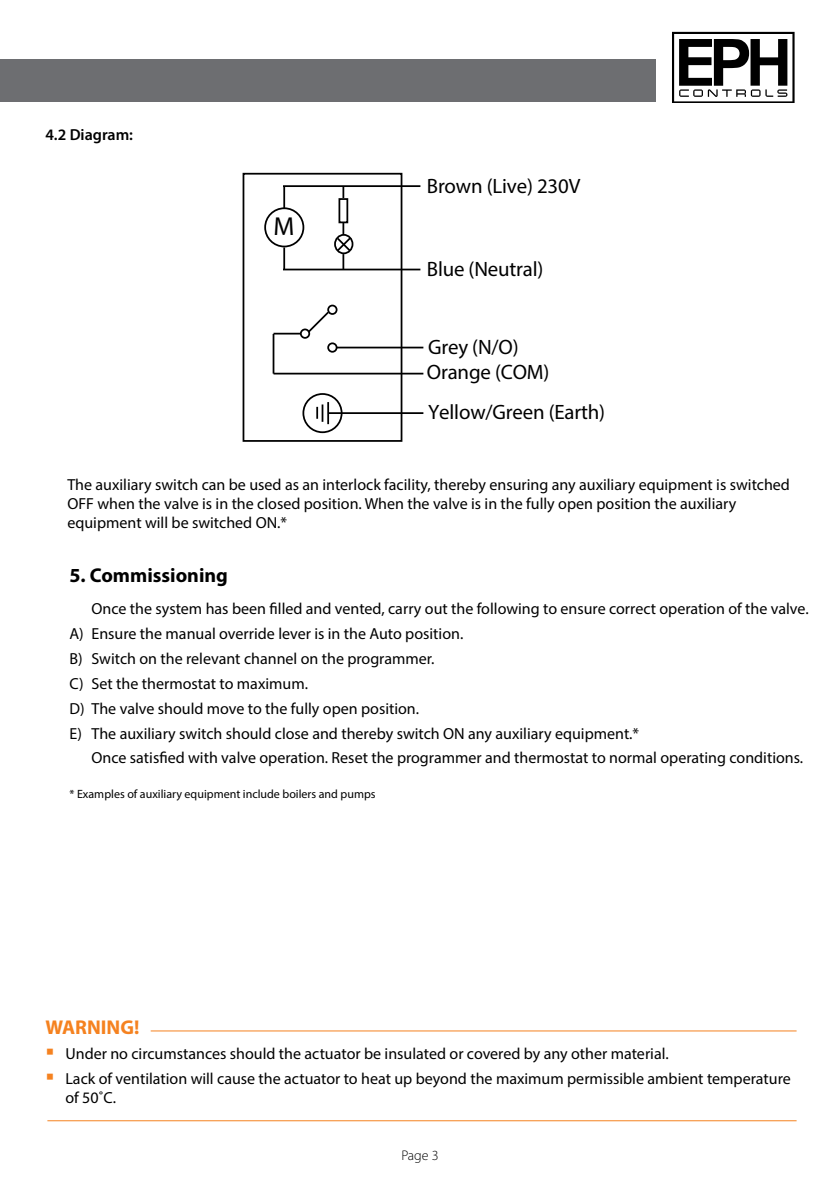
<style>
.page{position:relative;width:840px;height:1191px;background:#fff}
.page>*{position:absolute;margin:0;border:0;box-sizing:border-box;transform-origin:0 0}
.t1{font:26px "Myriad Pro";color:#000}
.t2{font:20.8px/24.8px "Myriad Pro";letter-spacing:-.01em;color:#000}
.t3{font:700 20px "Myriad Pro";color:#000}
.t4{font:700 20px "Myriad Pro";color:#f58220}
.t5{font:16px/24.8px "Myriad Pro";color:#000}
.t6{font:600 16px "Myriad Pro";color:#000}
.t7{font:300 14px "Myriad Pro";color:#000}
.t8{font:12px "Myriad Pro";color:#000}
</style>
<div class="page">
<div style="left:0;top:59px;width:655px;height:42px;background:#6d6e71"></div>
<svg style="left:672px;top:32px;width:122px;height:71px"></svg>
<div style="left:242px;top:173px;width:160px;height:269px;border:2px solid #000"></div>
<hr style="left:283px;top:185px;width:137px;height:2px;background:#000">
<hr style="left:283px;top:269px;width:137px;height:1px;background:#000">
<div style="left:264px;top:207px;width:40px;height:40px;border:2px solid #000;border-radius:50%"></div>
<div style="left:302px;top:393px;width:40px;height:40px;border:2px solid #000;border-radius:50%"></div>
<div style="left:334px;top:234px;width:19px;height:20px;border:2px solid #000;border-radius:50%"></div>
<div style="left:327px;top:305px;width:10px;height:10px;border:2px solid #000;border-radius:50%"></div>
<div style="left:300px;top:328px;width:10px;height:11px;border:2px solid #000;border-radius:50%"></div>
<div style="left:327px;top:342px;width:10px;height:11px;border:2px solid #000;border-radius:50%"></div>
<div style="left:338px;top:198px;width:10px;height:25px;border:2px solid #000"></div>
<hr style="left:336px;top:347px;width:87px;height:1px;background:#000">
<hr style="left:328px;top:412px;width:95px;height:2px;background:#000">
<hr style="left:283px;top:186px;width:2px;height:22px;background:#000">
<hr style="left:283px;top:247px;width:2px;height:22px;background:#000">
<svg style="left:306px;top:310px;width:24px;height:24px"></svg>
<hr style="left:327px;top:402px;width:2px;height:22px;background:#000">
<svg style="left:316px;top:404px;width:7px;height:18px"></svg>
<svg style="left:273px;top:333px;width:27px;height:1px"></svg>
<hr style="left:273px;top:373px;width:150px;height:1px;background:#000">
<hr style="left:272px;top:334px;width:2px;height:39px;background:#000">
<svg style="left:342px;top:187px;width:2px;height:11px"></svg>
<svg style="left:335px;top:222px;width:17px;height:47px"></svg>
<hr style="left:151px;top:1030px;width:645px;height:1px;background:#f58220">
<hr style="left:47px;top:1120px;width:749px;height:1px;background:#f58220">
<p class="t6" style="left:45px;top:124px;width:89px">4.2 Diagram:</p>
<h1 class="t1" style="left:273px;top:211px;width:22px">M</h1>
<h2 class="t2" style="left:426px;top:173px;width:155px">Brown (Live) 230V</h2>
<h2 class="t2" style="left:426px;top:256px;width:118px">Blue (Neutral)</h2>
<h2 class="t2" style="left:426px;top:335px;width:124px">Grey (N/O)<br>Orange (COM)</h2>
<h2 class="t2" style="left:428px;top:399px;width:178px">Yellow/Green (Earth)</h2>
<p class="t5" style="left:67px;top:475px;width:723px;line-height:19.2px">The auxiliary switch can be used as an interlock facility, thereby ensuring any auxiliary equipment is switched<br>OFF when the valve is in the closed position. When the valve is in the fully open position the auxiliary equipment will be switched ON.*</p>
<p class="t3" style="left:69px;top:562px;width:160px">5. Commissioning</p>
<p class="t5" style="left:69px;top:596px;width:740px;text-indent:22px">Once the system has been filled and vented, carry out the following to ensure correct operation of the valve.<br>A) Ensure the manual override lever is in the Auto position.<br>B) Switch on the relevant channel on the programmer.<br>C) Set the thermostat to maximum.<br>D) The valve should move to the fully open position.<br>E) The auxiliary switch should close and thereby switch ON any auxiliary equipment.*</p>
<p class="t5" style="left:91px;top:745px;width:712px">Once satisfied with valve operation. Reset the programmer and thermostat to normal operating conditions.</p>
<p class="t8" style="left:69px;top:786px;width:307px">* Examples of auxiliary equipment include boilers and pumps</p>
<p class="t4" style="left:45px;top:1014px;width:95px">WARNING!</p>
<p class="t5" style="left:65px;top:1041px;width:726px">Under no circumstances should the actuator be insulated or covered by any other material.<br>Lack of ventilation will cause the actuator to heat up beyond the maximum permissible ambient temperature</p>
<p class="t5" style="left:65px;top:1085px;width:52px">of 50˚C.</p>
<p class="t7" style="left:401px;top:1147px;width:39px">Page 3</p>
</div>
